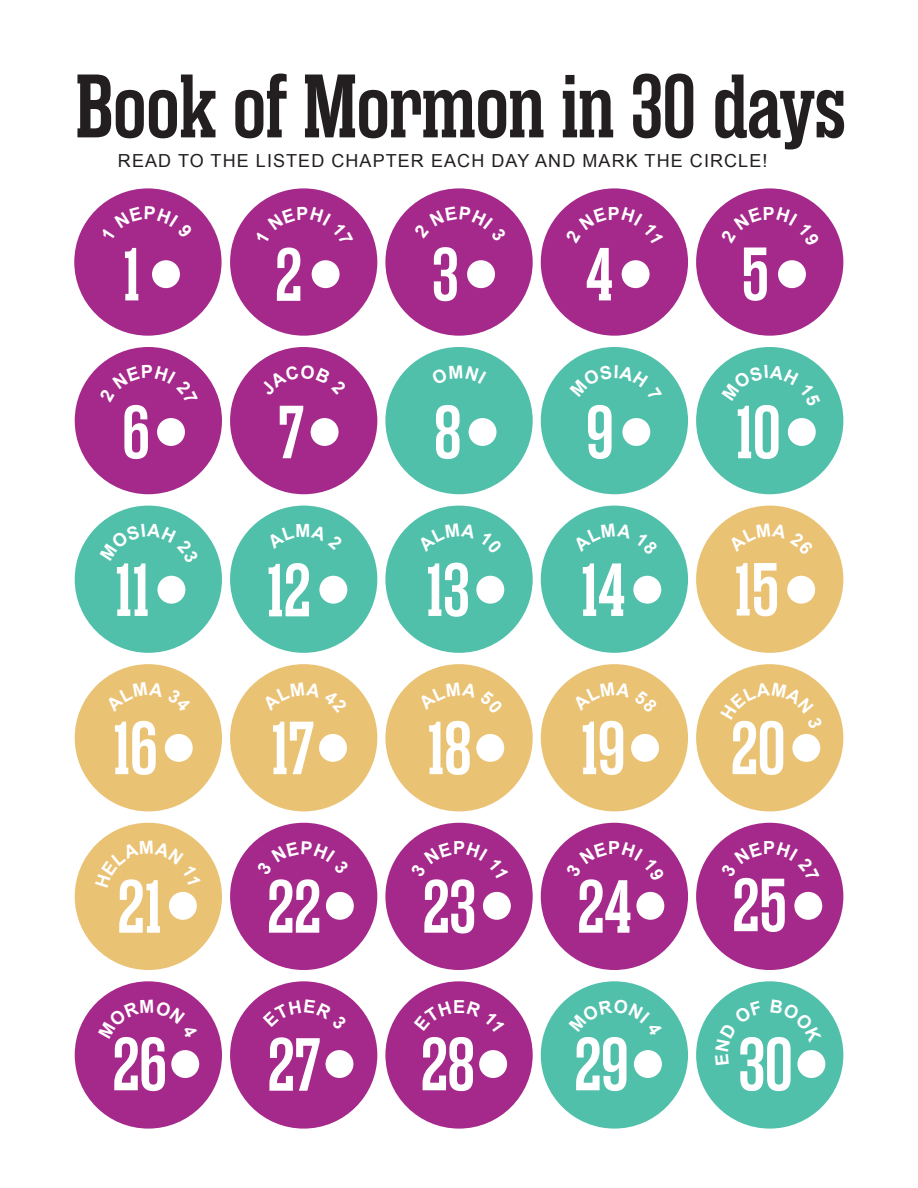
<style>
.page{position:relative;width:918px;height:1188px;background:#fff}
.page>*{position:absolute;margin:0;border:0;box-sizing:border-box;transform-origin:0 0}
.t1{font:600 89.85px "Rama Slab E";color:#231f20}
.t2{font:18px "Arial";letter-spacing:.06em;color:#231f20}
.t3{font:700 18px "Arial";color:#fff}
</style>
<div class="page">
<div style="left:74px;top:188px;width:148px;height:148px;background:#a5288b;border-radius:50%"></div>
<div style="left:230px;top:188px;width:147px;height:148px;background:#a5288b;border-radius:50%"></div>
<div style="left:385px;top:188px;width:148px;height:148px;background:#a5288b;border-radius:50%"></div>
<div style="left:541px;top:188px;width:147px;height:148px;background:#a5288b;border-radius:50%"></div>
<div style="left:696px;top:188px;width:147px;height:148px;background:#a5288b;border-radius:50%"></div>
<div style="left:75px;top:347px;width:147px;height:147px;background:#a5288b;border-radius:50%"></div>
<div style="left:230px;top:347px;width:147px;height:147px;background:#a5288b;border-radius:50%"></div>
<div style="left:385px;top:347px;width:148px;height:147px;background:#50c0ab;border-radius:50%"></div>
<div style="left:541px;top:347px;width:147px;height:147px;background:#50c0ab;border-radius:50%"></div>
<div style="left:696px;top:347px;width:147px;height:147px;background:#50c0ab;border-radius:50%"></div>
<div style="left:75px;top:506px;width:147px;height:147px;background:#50c0ab;border-radius:50%"></div>
<div style="left:230px;top:506px;width:147px;height:147px;background:#50c0ab;border-radius:50%"></div>
<div style="left:385px;top:506px;width:148px;height:147px;background:#50c0ab;border-radius:50%"></div>
<div style="left:541px;top:506px;width:147px;height:147px;background:#50c0ab;border-radius:50%"></div>
<div style="left:696px;top:506px;width:147px;height:147px;background:#eac274;border-radius:50%"></div>
<div style="left:75px;top:664px;width:147px;height:147px;background:#eac274;border-radius:50%"></div>
<div style="left:230px;top:664px;width:147px;height:147px;background:#eac274;border-radius:50%"></div>
<div style="left:385px;top:664px;width:148px;height:147px;background:#eac274;border-radius:50%"></div>
<div style="left:541px;top:664px;width:147px;height:147px;background:#eac274;border-radius:50%"></div>
<div style="left:696px;top:664px;width:147px;height:147px;background:#eac274;border-radius:50%"></div>
<div style="left:75px;top:823px;width:147px;height:147px;background:#eac274;border-radius:50%"></div>
<div style="left:230px;top:823px;width:147px;height:147px;background:#a5288b;border-radius:50%"></div>
<div style="left:385px;top:823px;width:148px;height:147px;background:#a5288b;border-radius:50%"></div>
<div style="left:541px;top:823px;width:147px;height:147px;background:#a5288b;border-radius:50%"></div>
<div style="left:696px;top:823px;width:147px;height:147px;background:#a5288b;border-radius:50%"></div>
<div style="left:75px;top:981px;width:147px;height:148px;background:#a5288b;border-radius:50%"></div>
<div style="left:230px;top:981px;width:147px;height:148px;background:#a5288b;border-radius:50%"></div>
<div style="left:385px;top:981px;width:148px;height:148px;background:#a5288b;border-radius:50%"></div>
<div style="left:541px;top:981px;width:147px;height:148px;background:#50c0ab;border-radius:50%"></div>
<div style="left:696px;top:981px;width:147px;height:148px;background:#50c0ab;border-radius:50%"></div>
<svg style="left:125px;top:248px;width:13px;height:52px"></svg>
<svg style="left:280px;top:406px;width:23px;height:52px"></svg>
<svg style="left:436px;top:405px;width:24px;height:54px"></svg>
<svg style="left:269px;top:563px;width:40px;height:53px"></svg>
<svg style="left:428px;top:563px;width:40px;height:54px"></svg>
<svg style="left:583px;top:563px;width:41px;height:53px"></svg>
<svg style="left:736px;top:563px;width:41px;height:53px"></svg>
<svg style="left:273px;top:722px;width:40px;height:52px"></svg>
<svg style="left:115px;top:721px;width:41px;height:54px"></svg>
<svg style="left:429px;top:721px;width:41px;height:54px"></svg>
<svg style="left:583px;top:721px;width:40px;height:54px"></svg>
<svg style="left:269px;top:1037px;width:51px;height:54px"></svg>
<div style="left:152px;top:260px;width:28px;height:28px;background:#fff;border-radius:50%"></div>
<div style="left:165px;top:734px;width:28px;height:28px;background:#fff;border-radius:50%"></div>
<div style="left:326px;top:1050px;width:27px;height:28px;background:#fff;border-radius:50%"></div>
<svg style="left:479px;top:1050px;width:28px;height:28px"></svg>
<div style="left:797px;top:1050px;width:28px;height:28px;background:#fff;border-radius:50%"></div>
<div style="left:326px;top:892px;width:28px;height:28px;background:#fff;border-radius:50%"></div>
<div style="left:483px;top:892px;width:28px;height:28px;background:#fff;border-radius:50%"></div>
<div style="left:794px;top:892px;width:28px;height:28px;background:#fff;border-radius:50%"></div>
<div style="left:319px;top:734px;width:28px;height:28px;background:#fff;border-radius:50%"></div>
<div style="left:476px;top:734px;width:28px;height:28px;background:#fff;border-radius:50%"></div>
<div style="left:631px;top:734px;width:28px;height:28px;background:#fff;border-radius:50%"></div>
<div style="left:311px;top:418px;width:28px;height:28px;background:#fff;border-radius:50%"></div>
<div style="left:469px;top:418px;width:27px;height:28px;background:#fff;border-radius:50%"></div>
<div style="left:319px;top:576px;width:28px;height:28px;background:#fff;border-radius:50%"></div>
<div style="left:476px;top:576px;width:28px;height:28px;background:#fff;border-radius:50%"></div>
<div style="left:633px;top:576px;width:28px;height:28px;background:#fff;border-radius:50%"></div>
<div style="left:787px;top:576px;width:28px;height:28px;background:#fff;border-radius:50%"></div>
<svg style="left:276px;top:207px;width:77px;height:94px"></svg>
<svg style="left:433px;top:247px;width:62px;height:54px"></svg>
<svg style="left:565px;top:207px;width:85px;height:93px"></svg>
<svg style="left:720px;top:207px;width:100px;height:94px"></svg>
<svg style="left:99px;top:365px;width:99px;height:94px"></svg>
<svg style="left:588px;top:404px;width:63px;height:55px"></svg>
<svg style="left:737px;top:365px;width:84px;height:94px"></svg>
<svg style="left:116px;top:524px;width:83px;height:92px"></svg>
<svg style="left:721px;top:682px;width:102px;height:93px"></svg>
<svg style="left:95px;top:841px;width:106px;height:92px"></svg>
<svg style="left:269px;top:879px;width:81px;height:54px"></svg>
<svg style="left:424px;top:879px;width:84px;height:55px"></svg>
<svg style="left:579px;top:842px;width:86px;height:91px"></svg>
<svg style="left:734px;top:842px;width:86px;height:90px"></svg>
<svg style="left:98px;top:1000px;width:100px;height:91px"></svg>
<svg style="left:422px;top:1037px;width:83px;height:54px"></svg>
<svg style="left:576px;top:999px;width:87px;height:92px"></svg>
<svg style="left:715px;top:1000px;width:107px;height:91px"></svg>
<h1 class="t1" style="left:76px;top:56px;width:771px">Book of Mormon in 30 days</h1>
<p class="t2" style="left:118px;top:149px;width:651px">READ TO THE LISTED CHAPTER EACH DAY AND MARK THE CIRCLE!</p>
<p class="t3" style="left:453px;top:836px;width:14px">P</p>
<p class="t3" style="left:608px;top:836px;width:14px">P</p>
<p class="t3" style="left:763px;top:836px;width:14px">P</p>
<p class="t3" style="left:453px;top:995px;width:14px">E</p>
</div>
